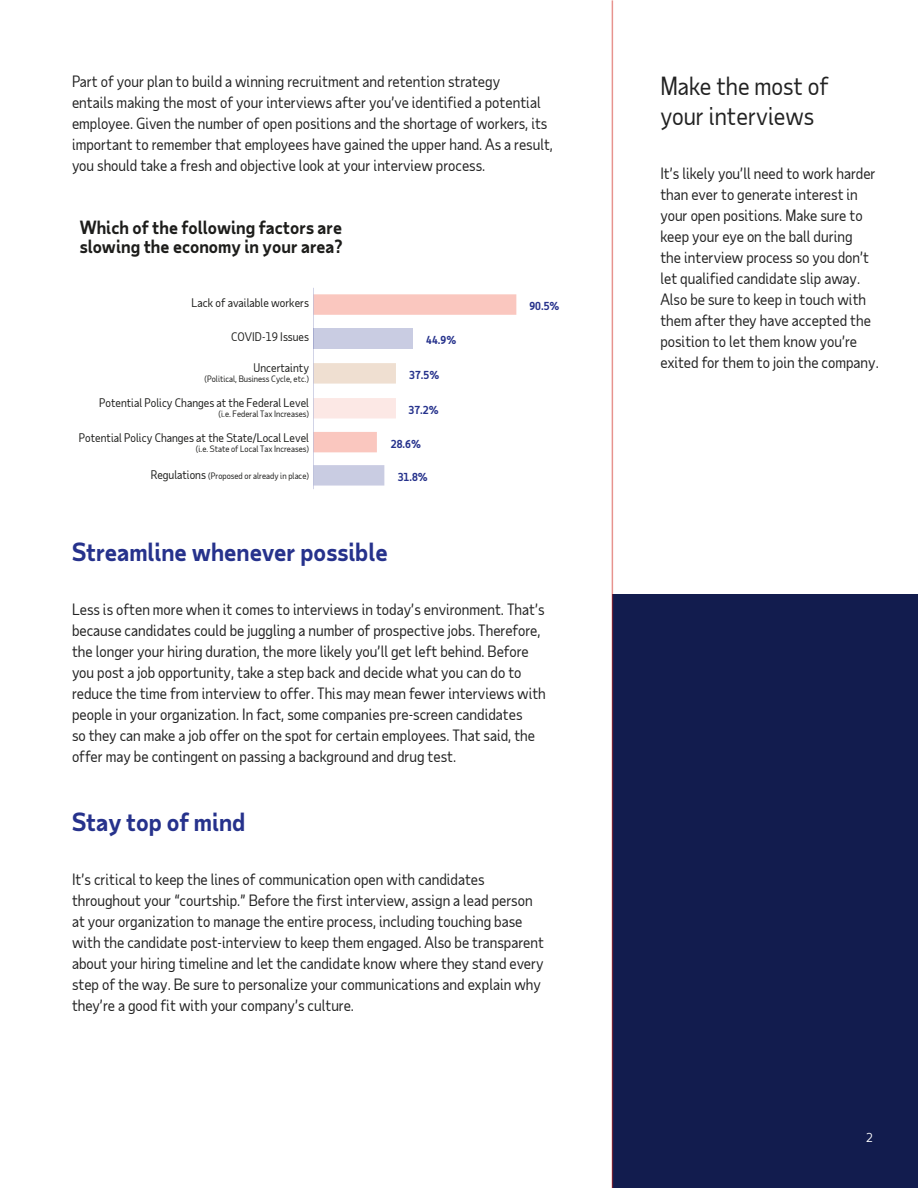
<style>
.page{position:relative;width:918px;height:1188px;background:#fff}
.page>*{position:absolute;margin:0;border:0;box-sizing:border-box;transform-origin:0 0}
.t1{font:700 24px "Taub Sans";color:#26328c}
.t2{font:24px/30px "Taub Sans";color:#222}
.t3{font:700 17.4px/19.5px "Taub Sans";color:#1d1d1b}
.t4{font:15px/21px "Taub Sans";color:#222}
.t5{font:12px "Taub Sans";color:#fff}
.t6{font:11.4px "Taub Sans";color:#1d1d1b}
.t7{font:700 10.65px "Taub Sans";color:#26328c}
.t8{font:8.4px "Taub Sans";color:#1d1d1b}
.s1{font-size:11.4px}
</style>
<div class="page">
<div style="left:612px;top:594px;width:306px;height:594px;background:#121c4e"></div>
<hr style="left:612px;top:0;width:1px;height:1188px;background:#d0271d">
<svg style="left:314px;top:294px;width:202px;height:21px;background:#fac8c0"></svg>
<div style="left:314px;top:328px;width:99px;height:21px;background:#c9cce2"></div>
<div style="left:314px;top:363px;width:82px;height:21px;background:#efdfd1"></div>
<div style="left:314px;top:398px;width:82px;height:20px;background:#fce8e5"></div>
<svg style="left:314px;top:432px;width:63px;height:20px"></svg>
<svg style="left:314px;top:465px;width:70px;height:21px"></svg>
<hr style="left:313px;top:288px;width:1px;height:201px;background:#26328c">
<p class="t4" style="left:72px;top:71px;width:483px">Part of your plan to build a winning recruitment and retention strategy<br>entails making the most of your interviews after you’ve identified a potential employee. Given the number of open positions and the shortage of workers, its important to remember that employees have gained the upper hand. As a result, you should take a fresh and objective look at your interview process.</p>
<p class="t3" style="left:80px;top:217px;width:265px">Which of the following factors are slowing the economy in your area?</p>
<p class="t6" style="left:192px;top:296px;width:119px">Lack of available workers</p>
<p class="t6" style="left:231px;top:330px;width:79px">COVID-19 Issues</p>
<p class="t6" style="left:254px;top:360px;width:57px">Uncertainty</p>
<p class="t8" style="left:205px;top:373px;width:106px">(Political, Business Cycle, etc.)</p>
<p class="t6" style="left:99px;top:395px;width:211px">Potential Policy Changes at the Federal Level</p>
<p class="t8" style="left:219px;top:409px;width:92px">(i.e. Federal Tax Increases)</p>
<p class="t6" style="left:79px;top:430px;width:232px">Potential Policy Changes at the State/Local Level</p>
<p class="t8" style="left:196px;top:444px;width:115px">(i.e. State of Local Tax Increases)</p>
<p class="t8" style="left:151px;top:471px;width:160px"><span class="s1">Regulations</span> (Proposed or already in place)</p>
<p class="t7" style="left:426px;top:333px;width:32px">44.9%</p>
<p class="t7" style="left:409px;top:368px;width:32px">37.5%</p>
<p class="t7" style="left:409px;top:403px;width:32px">37.2%</p>
<p class="t7" style="left:391px;top:437px;width:32px">28.6%</p>
<p class="t7" style="left:398px;top:470px;width:32px">31.8%</p>
<p class="t7" style="left:530px;top:299px;width:32px">90.5%</p>
<h1 class="t1" style="left:72px;top:536px;width:317px">Streamline whenever possible</h1>
<p class="t4" style="left:72px;top:599px;width:475px">Less is often more when it comes to interviews in today’s environment. That’s because candidates could be juggling a number of prospective jobs. Therefore, the longer your hiring duration, the more likely you’ll get left behind. Before you post a job opportunity, take a step back and decide what you can do to reduce the time from interview to offer. This may mean fewer interviews with people in your organization. In fact, some companies pre-screen candidates<br>so they can make a job offer on the spot for certain employees. That said, the offer may be contingent on passing a background and drug test.</p>
<h1 class="t1" style="left:72px;top:806px;width:175px">Stay top of mind</h1>
<p class="t4" style="left:72px;top:869px;width:473px">It’s critical to keep the lines of communication open with candidates throughout your “courtship.” Before the first interview, assign a lead person at your organization to manage the entire process, including touching base with the candidate post-interview to keep them engaged. Also be transparent about your hiring timeline and let the candidate know where they stand every step of the way. Be sure to personalize your communications and explain why they’re a good fit with your company’s culture.</p>
<h1 class="t2" style="left:660px;top:70px;width:170px">Make the most of your interviews</h1>
<p class="t4" style="left:660px;top:162px;width:220px">It’s likely you’ll need to work harder than ever to generate interest in your open positions. Make sure to keep your eye on the ball during<br>the interview process so you don’t let qualified candidate slip away.<br>Also be sure to keep in touch with them after they have accepted the position to let them know you’re exited for them to join the company.</p>
<p class="t5" style="left:866px;top:1129px;width:8px">2</p>
</div>
